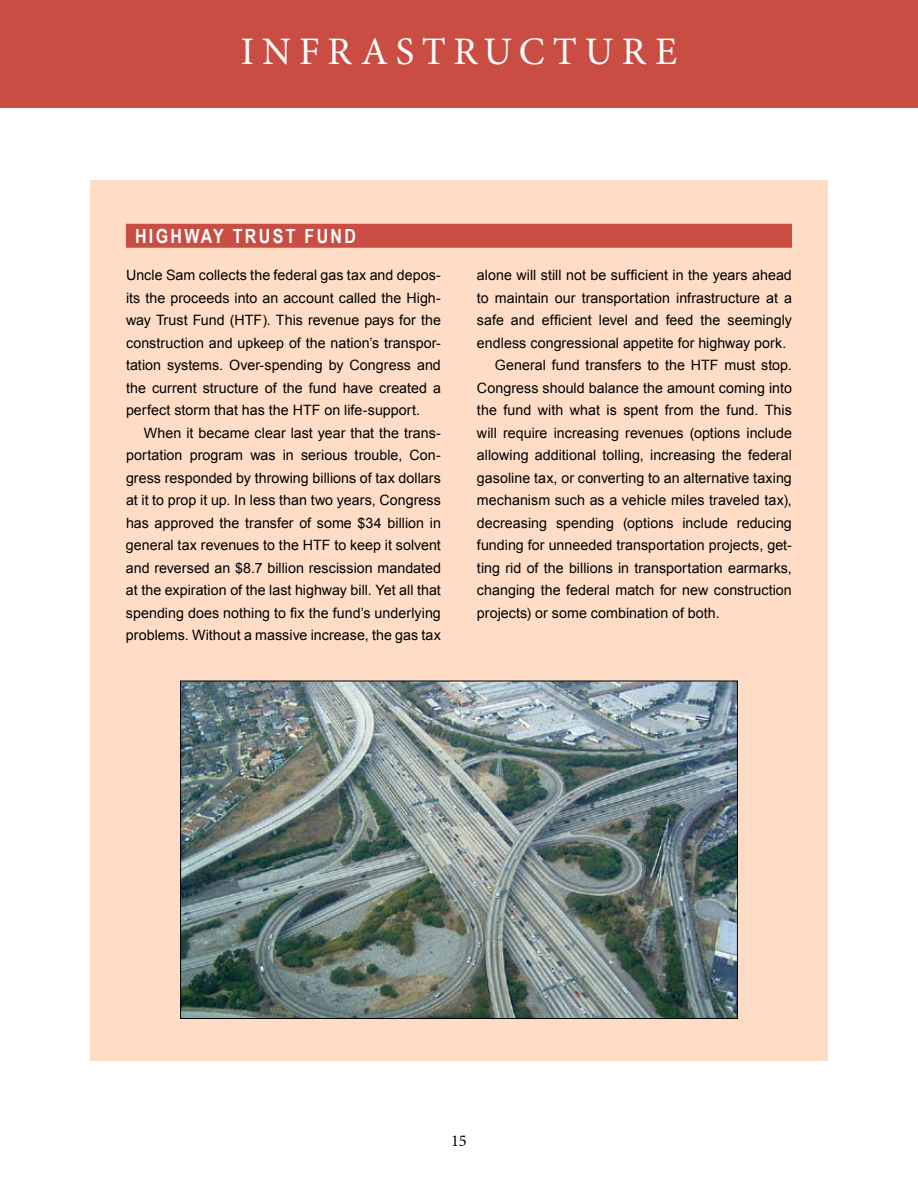
<style>
.page{position:relative;width:918px;height:1188px;background:#fff}
.page>*{position:absolute;margin:0;border:0;box-sizing:border-box;transform-origin:0 0}
.t1{font:39px "Minion Pro";letter-spacing:.2em;color:#fff}
.t2{font:700 19.5px "Arial Narrow";letter-spacing:.12em;color:#fff}
.t3{font:16.5px "Minion Pro";color:#000}
.t4{font:14.25px/22.5px "Arial";letter-spacing:.005em;color:#000;text-align:justify}
</style>
<div class="page">
<div style="left:90px;top:180px;width:738px;height:881px;background:#fedcc6"></div>
<div style="left:0;top:0;width:918px;height:108px;background:#ca4d43"></div>
<div style="left:126px;top:224px;width:666px;height:24px;background:#ca4d43"></div>
<img style="left:182px;top:683px;width:554px;height:334px">
<h1 class="t1" style="left:241px;top:25px;width:409px">IN FRASTRUCTURE</h1>
<h2 class="t2" style="left:135px;top:225px;width:223px">HIGHWAY TRUST FUND</h2>
<p class="t4" style="left:126px;top:264px;width:316px">Uncle Sam collects the federal gas tax and depos&shy;its the proceeds into an account called the High&shy;way Trust Fund (HTF). This revenue pays for the construction and upkeep of the nation’s transpor&shy;tation systems. Over-spending by Congress and the current structure of the fund have created a perfect storm that has the HTF on life-support.</p>
<p class="t4" style="left:126px;top:422px;width:317px;text-indent:18px">When it became clear last year that the trans&shy;portation program was in serious trouble, Con&shy;gress responded by throwing billions of tax dollars at it to prop it up. In less than two years, Congress has approved the transfer of some $34 billion in general tax revenues to the HTF to keep it solvent and reversed an $8.7 billion rescission mandated at the expiration of the last highway bill. Yet all that spending does nothing to fix the fund’s underlying problems. Without a massive increase, the gas tax</p>
<p class="t4" style="left:477px;top:264px;width:316px">alone will still not be sufficient in the years ahead</p>
<p class="t4" style="left:477px;top:287px;width:317px">to maintain our transportation infrastructure at a</p>
<p class="t4" style="left:477px;top:309px;width:316px">safe and efficient level and feed the seemingly</p>
<p class="t4" style="left:477px;top:332px;width:311px">endless congressional appetite for highway pork.</p>
<p class="t4" style="left:495px;top:354px;width:298px">General fund transfers to the HTF must stop.</p>
<p class="t4" style="left:477px;top:377px;width:316px">Congress should balance the amount coming into</p>
<p class="t4" style="left:477px;top:399px;width:316px">the fund with what is spent from the fund. This</p>
<p class="t4" style="left:477px;top:422px;width:317px">will require increasing revenues (options include</p>
<p class="t4" style="left:477px;top:444px;width:316px">allowing additional tolling, increasing the federal</p>
<p class="t4" style="left:477px;top:467px;width:316px">gasoline tax, or converting to an alternative taxing</p>
<p class="t4" style="left:477px;top:489px;width:316px">mechanism such as a vehicle miles traveled tax),</p>
<p class="t4" style="left:477px;top:512px;width:316px">decreasing spending (options include reducing</p>
<p class="t4" style="left:477px;top:534px;width:316px">funding for unneeded transportation projects, get-</p>
<p class="t4" style="left:477px;top:557px;width:316px">ting rid of the billions in transportation earmarks,</p>
<p class="t4" style="left:477px;top:579px;width:316px">changing the federal match for new construction</p>
<p class="t4" style="left:477px;top:602px;width:244px">projects) or some combination of both.</p>
<p class="t3" style="left:451px;top:1130px;width:17px">15</p>
</div>
